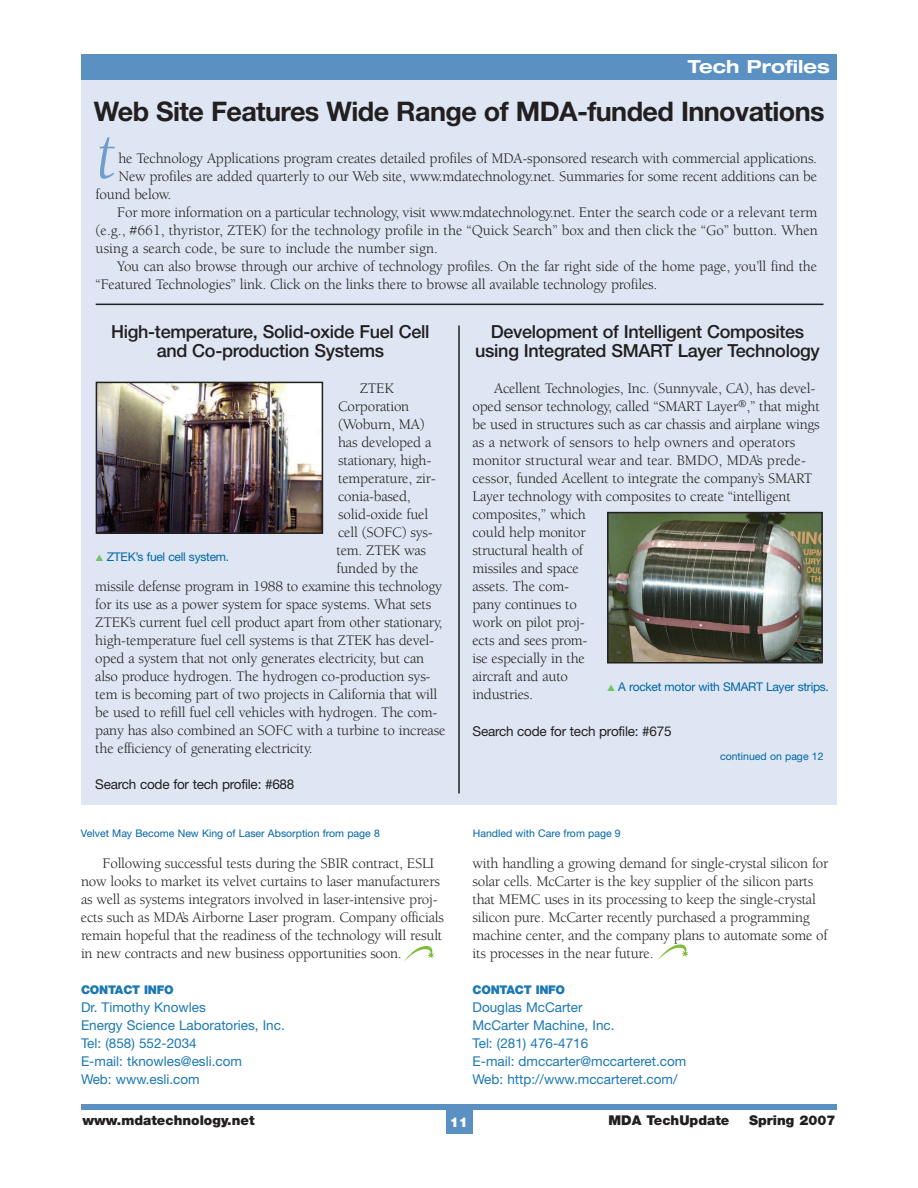
<style>
.page{position:relative;width:918px;height:1188px;background:#fff}
.page>*{position:absolute;margin:0;border:0;box-sizing:border-box;transform-origin:0 0}
.t1{font:italic 72px "Berkeley";color:#729dca}
.t2{font:700 27px "Helvetica Neue";letter-spacing:-.02em;color:#231f20}
.t3{font:500 18px/18.3px "Helvetica Neue";letter-spacing:-.015em;color:#231f20;text-align:center}
.t4{font:700 expanded 18px "Helvetica Neue";color:#fff}
.t5{font:15px/18px "Berkeley";letter-spacing:-.015em;color:#231f20}
.t6{font:13.5px/18px "Helvetica Neue";color:#1b78b2}
.t7{font:13.5px "Helvetica Neue";letter-spacing:-.015em;color:#231f20}
.t8{font:900 13.5px "Helvetica Neue";color:#231f20}
.t9{font:900 13.5px "Helvetica Neue";color:#fff}
.t10{font:12px "Helvetica Neue";letter-spacing:-.02em;color:#0065a4}
.t11{font:900 12px "Helvetica Neue";letter-spacing:-.02em;color:#1b78b2}
.t12{font:10.5px "Helvetica Neue";color:#0065a4}
.s1{color:#71c167}
</style>
<div class="page">
<div style="left:81px;top:69px;width:756px;height:736px;background:#dde6f2"></div>
<div style="left:81px;top:54px;width:756px;height:25px;background:#5a90c2"></div>
<div style="left:81px;top:1104px;width:756px;height:6px;background:#5a90c2"></div>
<div style="left:446px;top:1107px;width:26px;height:27px;background:#5a90c2"></div>
<svg style="left:658px;top:945px;width:31px;height:14px"></svg>
<svg style="left:404px;top:946px;width:31px;height:15px"></svg>
<img style="left:99px;top:385px;width:221px;height:146px">
<div style="left:96px;top:382px;width:227px;height:152px;border:2px solid #231f20"></div>
<img style="left:610px;top:515px;width:210px;height:145px">
<div style="left:607px;top:512px;width:216px;height:151px;border:2px solid #231f20"></div>
<hr style="left:458px;top:325px;width:2px;height:468px;background:#231f20">
<hr style="left:96px;top:304px;width:728px;height:1px;background:#231f20">
<p class="t4" style="left:688px;top:60px;width:143px">Tech Profiles</p>
<h2 class="t2" style="left:94px;top:102px;width:732px">Web Site Features Wide Range of MDA-funded Innovations</h2>
<h1 class="t1" style="left:96px;top:127px;width:22px">t</h1>
<p class="t5" style="left:118px;top:150px;width:700px">he Technology Applications program creates detailed profiles of MDA-sponsored research with commercial applications.</p>
<p class="t5" style="left:118px;top:168px;width:700px">New profiles are added quarterly to our Web site, www.mdatechnology.net. Summaries for some recent additions can be</p>
<p class="t5" style="left:96px;top:186px;width:77px">found below.</p>
<p class="t5" style="left:117px;top:204px;width:702px">For more information on a particular technology, visit www.mdatechnology.net. Enter the search code or a relevant term</p>
<p class="t5" style="left:96px;top:222px;width:724px">(e.g., #661, thyristor, ZTEK) for the technology profile in the “Quick Search” box and then click the “Go” button. When</p>
<p class="t5" style="left:96px;top:240px;width:344px">using a search code, be sure to include the number sign.</p>
<p class="t5" style="left:117px;top:258px;width:701px">You can also browse through our archive of technology profiles. On the far right side of the home page, you’ll find the</p>
<p class="t5" style="left:96px;top:276px;width:563px">“Featured Technologies” link. Click on the links there to browse all available technology profiles.</p>
<p class="t3" style="left:111px;top:324px;width:320px">High-temperature, Solid-oxide Fuel Cell and Co-production Systems</p>
<p class="t5" style="left:360px;top:380px;width:36px">ZTEK</p>
<p class="t5" style="left:338px;top:398px;width:73px">Corporation</p>
<p class="t5" style="left:338px;top:416px;width:88px">(Woburn, MA)</p>
<p class="t5" style="left:338px;top:434px;width:95px">has developed a</p>
<p class="t5" style="left:338px;top:452px;width:95px">stationary, high-</p>
<p class="t5" style="left:338px;top:470px;width:99px">temperature, zir-</p>
<p class="t5" style="left:338px;top:488px;width:74px">conia-based,</p>
<p class="t5" style="left:338px;top:506px;width:92px">solid-oxide fuel</p>
<p class="t5" style="left:338px;top:524px;width:96px">cell (SOFC) sys-</p>
<p class="t5" style="left:337px;top:542px;width:91px">tem. ZTEK was</p>
<p class="t5" style="left:337px;top:560px;width:84px">funded by the</p>
<p class="t5" style="left:95px;top:578px;width:348px">missile defense program in 1988 to examine this technology</p>
<p class="t5" style="left:95px;top:596px;width:338px">for its use as a power system for space systems. What sets</p>
<p class="t5" style="left:95px;top:614px;width:349px">ZTEK’s current fuel cell product apart from other stationary,</p>
<p class="t5" style="left:95px;top:632px;width:340px">high-temperature fuel cell systems is that ZTEK has devel-</p>
<p class="t5" style="left:95px;top:650px;width:330px">oped a system that not only generates electricity, but can</p>
<p class="t5" style="left:95px;top:668px;width:337px">also produce hydrogen. The hydrogen co-production sys-</p>
<p class="t5" style="left:95px;top:686px;width:344px">tem is becoming part of two projects in California that will</p>
<p class="t5" style="left:95px;top:704px;width:344px">be used to refill fuel cell vehicles with hydrogen. The com-</p>
<p class="t5" style="left:95px;top:722px;width:352px">pany has also combined an SOFC with a turbine to increase</p>
<p class="t5" style="left:95px;top:740px;width:219px">the efficiency of generating electricity.</p>
<p class="t7" style="left:95px;top:779px;width:201px">Search code for tech profile: #688</p>
<p class="t10" style="left:96px;top:552px;width:135px"><span class="s1">▲</span> ZTEK’s fuel cell system.</p>
<p class="t12" style="left:81px;top:829px;width:300px">Velvet May Become New King of Laser Absorption from page 8</p>
<p class="t5" style="left:81px;top:855px;width:365px;text-indent:22px">Following successful tests during the SBIR contract, ESLI now looks to market its velvet curtains to laser manufacturers as well as systems integrators involved in laser-intensive proj&shy;ects such as MDA’s Airborne Laser program. Company officials remain hopeful that the readiness of the technology will result in new contracts and new business opportunities soon.</p>
<p class="t11" style="left:81px;top:985px;width:94px">CONTACT INFO</p>
<p class="t6" style="left:81px;top:999px;width:205px">Dr. Timothy Knowles<br>Energy Science Laboratories, Inc.<br>Tel: (858) 552-2034<br>E-mail: tknowles@esli.com<br>Web: www.esli.com</p>
<p class="t3" style="left:475px;top:324px;width:346px">Development of Intelligent Composites using Integrated SMART Layer Technology</p>
<p class="t5" style="left:472px;top:381px;width:349px;text-indent:22px">Acellent Technologies, Inc. (Sunnyvale, CA), has devel&shy;oped sensor technology, called “SMART Layer<sup>®</sup>,” that might be used in structures such as car chassis and airplane wings as a network of sensors to help owners and operators monitor structural wear and tear. BMDO, MDA’s prede&shy;cessor, funded Acellent to integrate the company’s SMART Layer technology with composites to create “intelligent composites,” which<br>could help monitor<br>structural health of<br>missiles and space<br>assets. The com-<br>pany continues to<br>work on pilot proj-<br>ects and sees prom-<br>ise especially in the<br>aircraft and auto<br>industries.</p>
<p class="t7" style="left:472px;top:727px;width:201px">Search code for tech profile: #675</p>
<p class="t10" style="left:607px;top:683px;width:223px"><span class="s1">▲</span> A rocket motor with SMART Layer strips.</p>
<p class="t12" style="left:720px;top:752px;width:105px">continued on page 12</p>
<p class="t12" style="left:473px;top:829px;width:149px">Handled with Care from page 9</p>
<p class="t5" style="left:472px;top:855px;width:357px">with handling a growing demand for single-crystal silicon for solar cells. McCarter is the key supplier of the silicon parts that MEMC uses in its processing to keep the single-crystal silicon pure. McCarter recently purchased a programming machine center, and the company plans to automate some of its processes in the near future.</p>
<p class="t11" style="left:472px;top:985px;width:94px">CONTACT INFO</p>
<p class="t6" style="left:472px;top:999px;width:215px">Douglas McCarter<br>McCarter Machine, Inc.<br>Tel: (281) 476-4716<br>E-mail: dmccarter@mccarteret.com<br>Web: http://www.mccarteret.com/</p>
<p class="t8" style="left:82px;top:1115px;width:174px">www.mdatechnology.net</p>
<p class="t8" style="left:608px;top:1115px;width:122px">MDA TechUpdate</p>
<p class="t8" style="left:749px;top:1115px;width:88px">Spring 2007</p>
<p class="t9" style="left:450px;top:1118px;width:20px">11</p>
</div>
